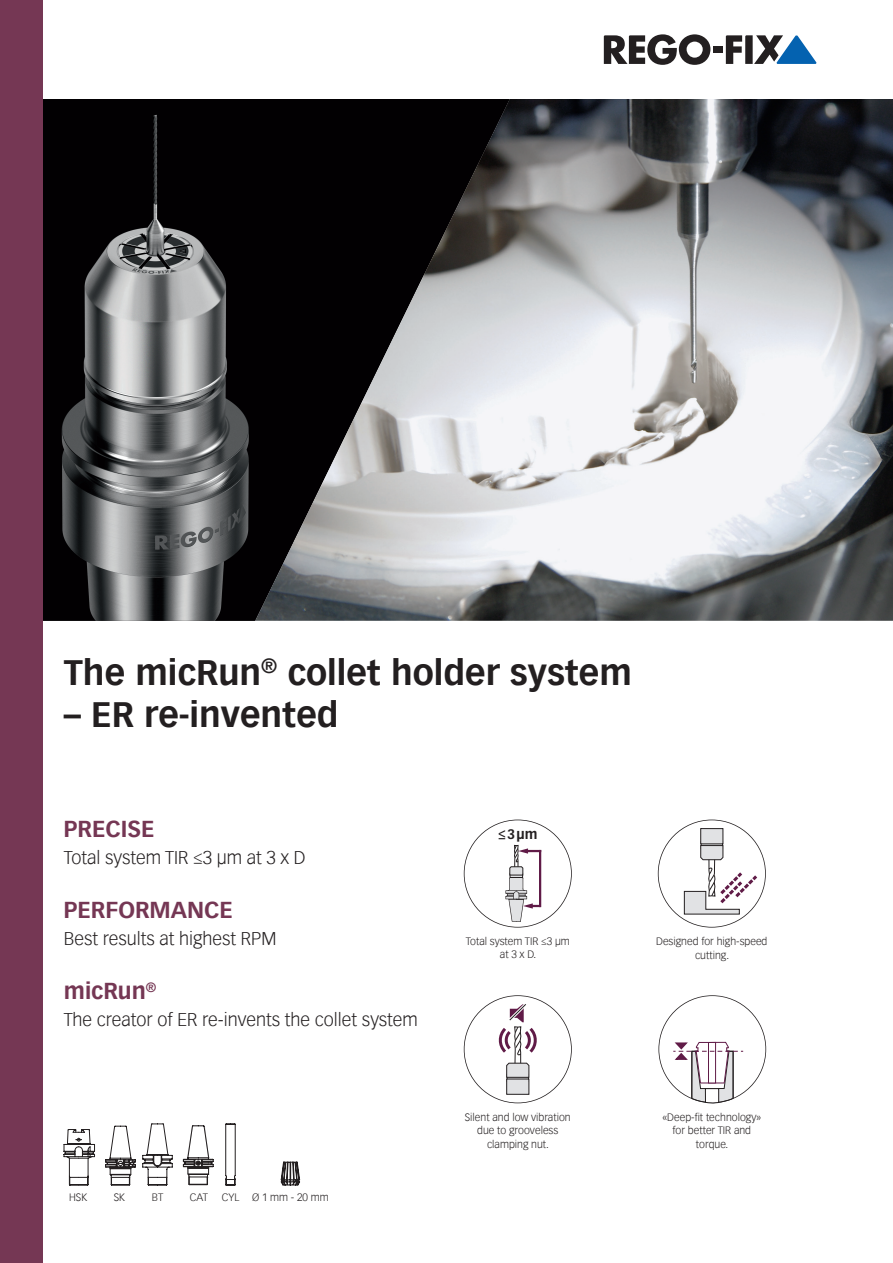
<style>
.page{position:relative;width:893px;height:1263px;background:#fff}
.page>*{position:absolute;margin:0;border:0;box-sizing:border-box;transform-origin:0 0}
.t1{font:700 34.5px "Vectora Com";color:#231f20}
.t2{font:700 22.5px "Vectora Com";color:#753754}
.t3{font:300 18px "Vectora Com";color:#231f20}
.t4{font:700 13.5px "Vectora Com";color:#231f20}
.t5{font:300 10.5px/13.5px "Vectora Com";color:#231f20;text-align:center}
.s1{font-weight:900}
</style>
<div class="page">
<img style="left:43px;top:99px;width:212px;height:522px">
<img style="left:255px;top:99px;width:638px;height:522px">
<svg style="left:464px;top:995px;width:108px;height:108px"></svg>
<svg style="left:658px;top:819px;width:108px;height:108px"></svg>
<svg style="left:464px;top:819px;width:108px;height:108px"></svg>
<hr style="left:539px;top:850px;width:2px;height:57px;background:#601b47">
<div style="left:713px;top:46px;width:10px;height:7px;background:#231f20"></div>
<svg style="left:604px;top:34px;width:106px;height:31px"></svg>
<svg style="left:726px;top:35px;width:90px;height:29px"></svg>
<div style="left:0;top:0;width:43px;height:1263px;background:#753754"></div>
<svg style="left:658px;top:995px;width:108px;height:108px"></svg>
<svg style="left:63px;top:1123px;width:110px;height:63px"></svg>
<svg style="left:182px;top:1125px;width:32px;height:61px"></svg>
<svg style="left:281px;top:1161px;width:19px;height:24px"></svg>
<svg style="left:225px;top:1123px;width:11px;height:63px"></svg>
<h1 class="t1" style="left:64px;top:651px;width:570px">The micRun<sup>®</sup> collet holder system</h1>
<h1 class="t1" style="left:64px;top:693px;width:276px">– ER re-invented</h1>
<h2 class="t2" style="left:64px;top:815px;width:92px">PRECISE</h2>
<h3 class="t3" style="left:64px;top:847px;width:243px">Total system TIR ≤3 μm at 3 x D</h3>
<h2 class="t2" style="left:64px;top:896px;width:171px">PERFORMANCE</h2>
<h3 class="t3" style="left:64px;top:928px;width:214px">Best results at highest RPM</h3>
<h2 class="t2" style="left:64px;top:977px;width:94px">micRun<sup>®</sup></h2>
<h3 class="t3" style="left:64px;top:1009px;width:356px">The creator of ER re-invents the collet system</h3>
<p class="t5" style="left:69px;top:1190px;width:20px">HSK</p>
<p class="t5" style="left:114px;top:1190px;width:13px">SK</p>
<p class="t5" style="left:152px;top:1190px;width:13px">BT</p>
<p class="t5" style="left:190px;top:1190px;width:20px">CAT</p>
<p class="t5" style="left:222px;top:1190px;width:108px">CYL Ø 1 mm - 20 mm</p>
<p class="t4" style="left:498px;top:826px;width:41px"><span class="s1">≤</span>3μm</p>
<p class="t5" style="left:466px;top:934px;width:106px">Total system TIR ≤3 μm at 3 x D.</p>
<p class="t5" style="left:465px;top:1110px;width:107px">Silent and low vibration due to grooveless clamping nut.</p>
<p class="t5" style="left:656px;top:935px;width:113px">Designed for high-speed cutting.</p>
<p class="t5" style="left:663px;top:1110px;width:100px">«Deep-fit technology» for better TIR and torque.</p>
</div>
